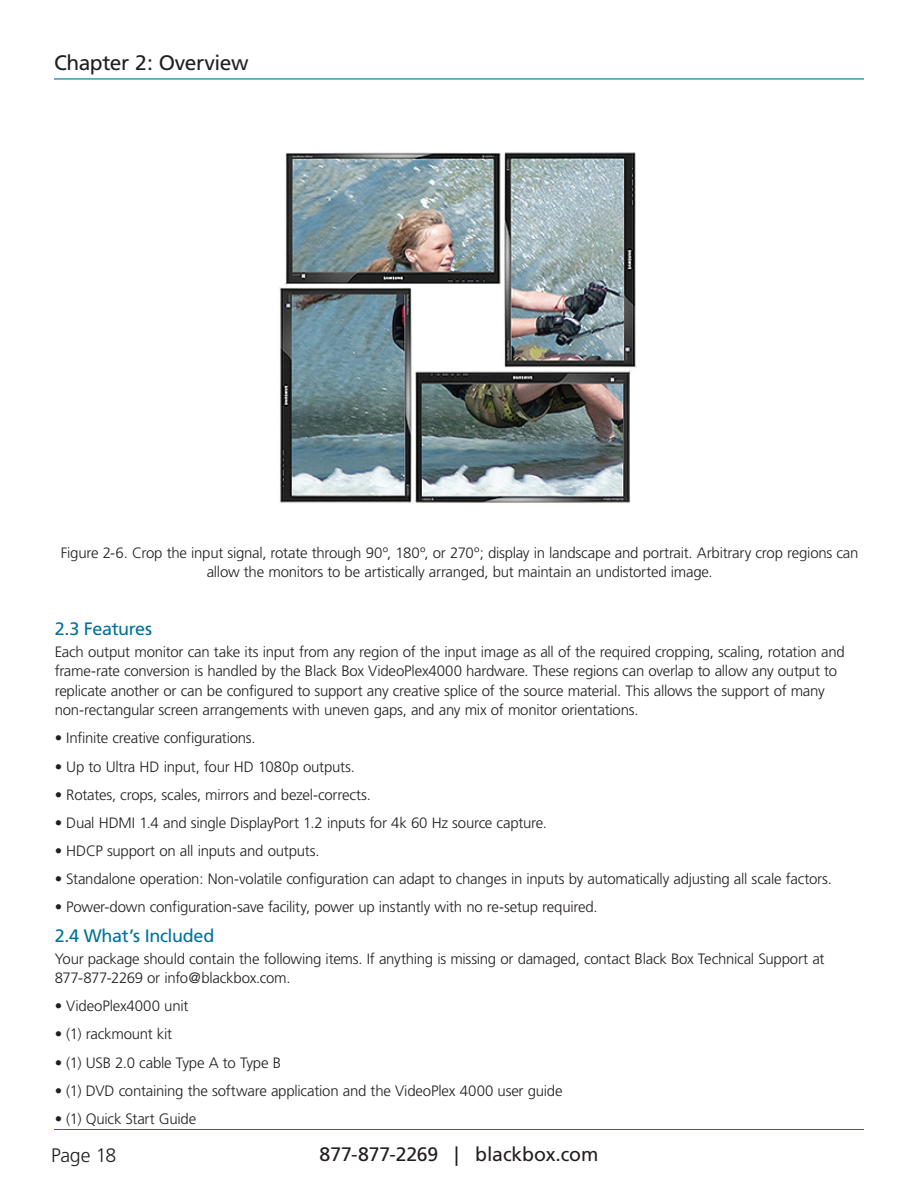
<style>
.page{position:relative;width:918px;height:1188px;background:#fff}
.page>*{position:absolute;margin:0;border:0;box-sizing:border-box;transform-origin:0 0}
.t1{font:21px "Frutiger";letter-spacing:-.02em;color:#231f20}
.t2{font:19.5px "Frutiger";letter-spacing:-.005em;color:#231f20}
.t3{font:300 19.5px "Frutiger";letter-spacing:-.015em;color:#231f20}
.t4{font:18px "Frutiger";letter-spacing:-.02em;color:#00729b}
.t5{font:300 15px/19.5px "Frutiger";letter-spacing:-.015em;color:#231f20}
</style>
<div class="page">
<hr style="left:54px;top:1129px;width:810px;height:1px;background:#00729b">
<hr style="left:54px;top:78px;width:810px;height:2px;background:#00729b">
<img style="left:279px;top:152px;width:358px;height:351px">
<h1 class="t1" style="left:54px;top:50px;width:196px">Chapter 2: Overview</h1>
<p class="t5" style="left:61px;top:543px;width:799px;text-align:center">Figure 2-6. Crop the input signal, rotate through 90º, 180º, or 270º; display in landscape and portrait. Arbitrary crop regions can allow the monitors to be artistically arranged, but maintain an undistorted image.</p>
<p class="t4" style="left:55px;top:618px;width:99px">2.3 Features</p>
<p class="t5" style="left:55px;top:642px;width:792px">Each output monitor can take its input from any region of the input image as all of the required cropping, scaling, rotation and frame-rate conversion is handled by the Black Box VideoPlex4000 hardware. These regions can overlap to allow any output to replicate another or can be configured to support any creative splice of the source material. This allows the support of many non-rectangular screen arrangements with uneven gaps, and any mix of monitor orientations.</p>
<p class="t5" style="left:55px;top:729px;width:203px">• Infinite creative configurations.</p>
<p class="t5" style="left:55px;top:757px;width:302px">• Up to Ultra HD input, four HD 1080p outputs.</p>
<p class="t5" style="left:55px;top:785px;width:318px">• Rotates, crops, scales, mirrors and bezel-corrects.</p>
<p class="t5" style="left:55px;top:813px;width:494px">• Dual HDMI 1.4 and single DisplayPort 1.2 inputs for 4k 60 Hz source capture.</p>
<p class="t5" style="left:55px;top:841px;width:267px">• HDCP support on all inputs and outputs.</p>
<p class="t5" style="left:55px;top:869px;width:779px">• Standalone operation: Non-volatile configuration can adapt to changes in inputs by automatically adjusting all scale factors.</p>
<p class="t5" style="left:55px;top:898px;width:544px">• Power-down configuration-save facility, power up instantly with no re-setup required.</p>
<p class="t4" style="left:55px;top:925px;width:161px">2.4 What’s Included</p>
<p class="t5" style="left:55px;top:949px;width:771px">Your package should contain the following items. If anything is missing or damaged, contact Black Box Technical Support at<br>877-877-2269 or info@blackbox.com.</p>
<p class="t5" style="left:55px;top:997px;width:135px">• VideoPlex4000 unit</p>
<p class="t5" style="left:55px;top:1025px;width:119px">• (1) rackmount kit</p>
<p class="t5" style="left:55px;top:1053px;width:228px">• (1) USB 2.0 cable Type A to Type B</p>
<p class="t5" style="left:55px;top:1081px;width:509px">• (1) DVD containing the software application and the VideoPlex 4000 user guide</p>
<p class="t5" style="left:55px;top:1109px;width:143px">• (1) Quick Start Guide</p>
<h2 class="t3" style="left:51px;top:1144px;width:67px">Page 18</h2>
<h2 class="t2" style="left:320px;top:1143px;width:280px">877-877-2269 | blackbox.com</h2>
</div>
